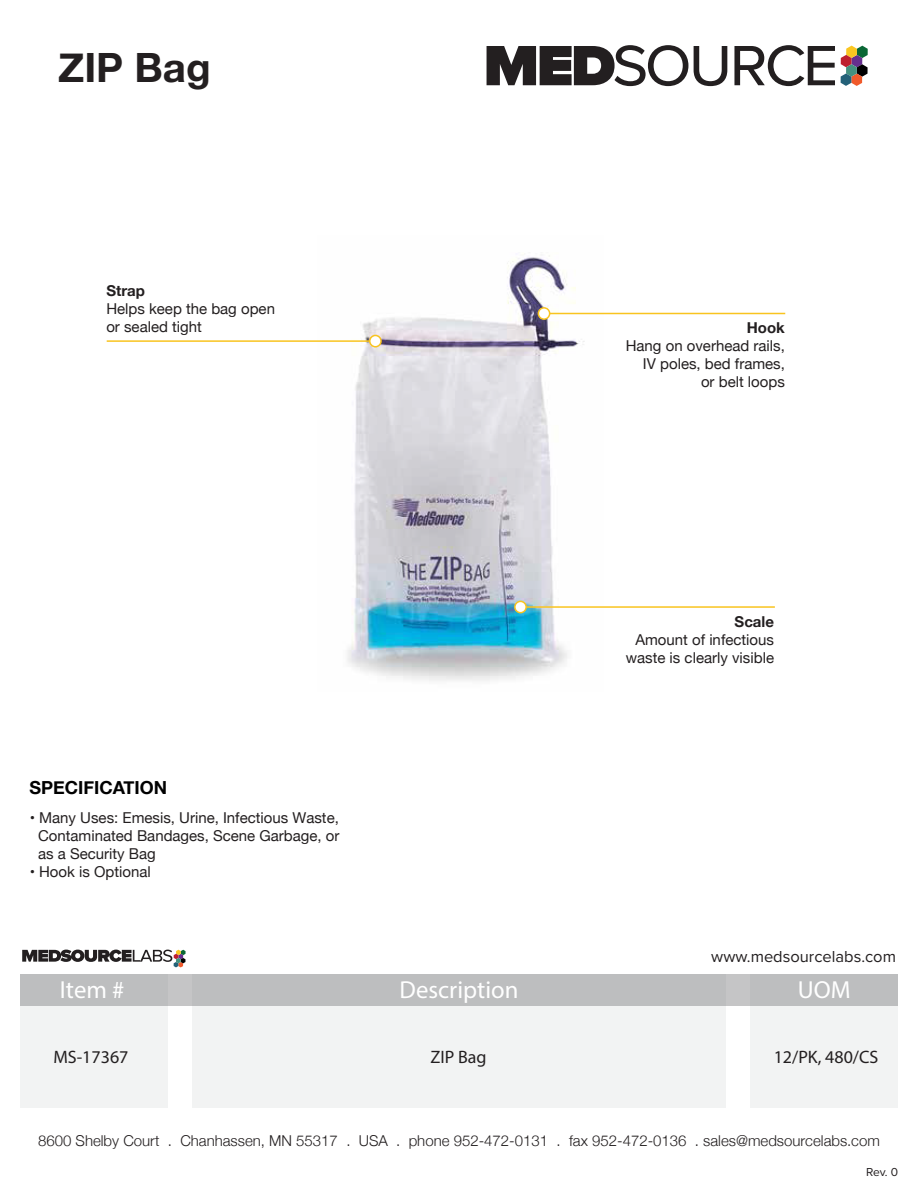
<style>
.page{position:relative;width:918px;height:1188px;background:#fff}
.page>*{position:absolute;margin:0;border:0;box-sizing:border-box;transform-origin:0 0}
.t1{font:700 40.35px "Helvetica Neue";color:#231f20}
.t2{font:24.75px "Myriad Pro";color:#fff}
.t3{font:18px "Myriad Pro";color:#231f20}
.t4{font:700 18px "Helvetica Neue";color:#000}
.t5{font:16.5px "Proxima Nova";color:#231f20}
.t6{font:15px/18px "Helvetica Neue";color:#231f20;text-align:right}
.t7{font:300 15px "Helvetica Neue";color:#231f20}
.t8{font:700 15px "Helvetica Neue";color:#231f20}
.t9{font:12px "Proxima Nova";color:#231f20}
</style>
<div class="page">
<div style="left:20px;top:974px;width:148px;height:133px;background:#f2f3f3"></div>
<div style="left:192px;top:974px;width:534px;height:133px;background:#f2f3f3"></div>
<div style="left:750px;top:974px;width:148px;height:133px;background:#f2f3f3"></div>
<div style="left:20px;top:974px;width:878px;height:32px;background:#bdbebf"></div>
<svg style="left:22px;top:950px;width:164px;height:17px"></svg>
<svg style="left:487px;top:45px;width:348px;height:41px"></svg>
<svg style="left:841px;top:46px;width:27px;height:40px"></svg>
<img style="left:347px;top:255px;width:257px;height:426px">
<hr style="left:107px;top:340px;width:269px;height:2px;background:#f9c41f">
<svg style="left:369px;top:335px;width:13px;height:12px"></svg>
<hr style="left:544px;top:313px;width:241px;height:1px;background:#f9c41f">
<svg style="left:538px;top:307px;width:12px;height:13px"></svg>
<hr style="left:520px;top:606px;width:255px;height:2px;background:#f9c41f">
<svg style="left:514px;top:601px;width:13px;height:12px"></svg>
<h1 class="t1" style="left:58px;top:36px;width:154px">ZIP Bag</h1>
<p class="t8" style="left:106px;top:279px;width:40px">Strap</p>
<p class="t6" style="left:106px;top:301px;width:170px;text-align:left">Helps keep the bag open or sealed tight</p>
<p class="t4" style="left:29px;top:773px;width:139px">SPECIFICATION</p>
<p class="t6" style="left:38px;top:809px;width:303px;text-align:justify;text-indent:-8px">• Many Uses: Emesis, Urine, Infectious Waste, Contaminated Bandages, Scene Garbage, or as a Security Bag</p>
<p class="t6" style="left:30px;top:863px;width:123px">• Hook is Optional</p>
<p class="t8" style="left:747px;top:316px;width:40px">Hook</p>
<p class="t6" style="left:626px;top:338px;width:161px">Hang on overhead rails,<br>IV poles, bed frames, or belt loops</p>
<p class="t8" style="left:735px;top:610px;width:41px">Scale</p>
<p class="t6" style="left:626px;top:632px;width:150px">Amount of infectious waste is clearly visible</p>
<p class="t5" style="left:711px;top:944px;width:186px">www.medsourcelabs.com</p>
<h2 class="t2" style="left:60px;top:975px;width:66px">Item #</h2>
<h2 class="t2" style="left:400px;top:975px;width:120px">Description</h2>
<h2 class="t2" style="left:798px;top:975px;width:54px">UOM</h2>
<p class="t3" style="left:53px;top:1046px;width:77px">MS-17367</p>
<p class="t3" style="left:430px;top:1046px;width:58px">ZIP Bag</p>
<p class="t3" style="left:774px;top:1046px;width:106px">12/PK, 480/CS</p>
<p class="t7" style="left:38px;top:1129px;width:843px">8600 Shelby Court . Chanhassen, MN 55317 . USA . phone 952-472-0131 . fax 952-472-0136 . sales@medsourcelabs.com</p>
<p class="t9" style="left:866px;top:1163px;width:33px">Rev. 0</p>
</div>
